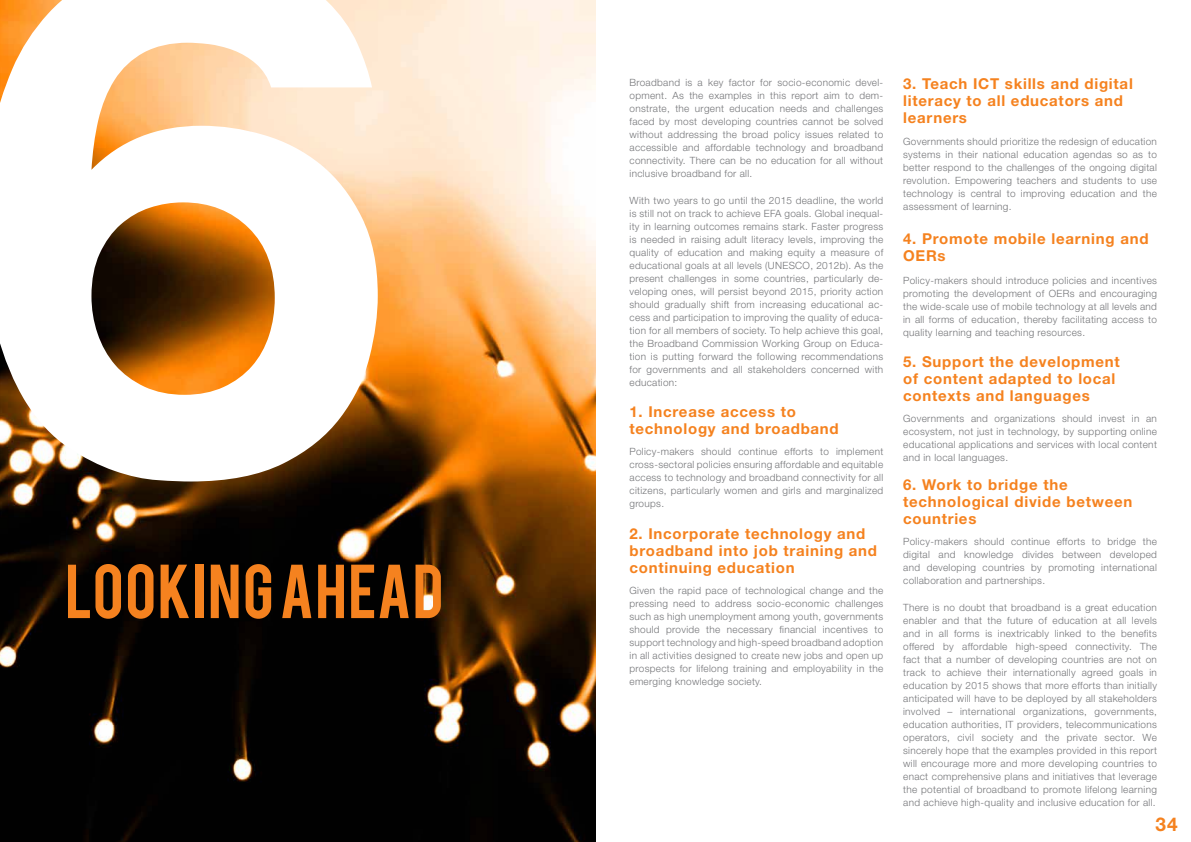
<style>
.page{position:relative;width:1191px;height:842px;background:#fff}
.page>*{position:absolute;margin:0;border:0;box-sizing:border-box;transform-origin:0 0}
.t1{font:700 710px "Pragmatica C";color:#fff}
.t2{font:60px "Bebas";letter-spacing:.02em;color:#f5821f}
.t3{font:700 19px "Helvetica Neue LT Std";color:#f5821f}
.t4{font:700 15px/17px "Helvetica Neue LT Std";letter-spacing:.05em;color:#f5821f}
.t5{font:300 10px/13px "Helvetica Neue LT Std";letter-spacing:.03em;color:#747578;text-align:justify}
</style>
<div class="page">
<img style="left:0;top:0;width:595px;height:842px">
<h1 class="t1" style="left:-49px;top:-156px;width:464px">6</h1>
<h2 class="t2" style="left:65px;top:548px;width:380px">LOOKING AHEAD</h2>
<p class="t5" style="left:629px;top:75px;width:255px">Broadband is a key factor for socio-economic devel&shy;opment. As the examples in this report aim to dem&shy;onstrate, the urgent education needs and challenges faced by most developing countries cannot be solved without addressing the broad policy issues related to accessible and affordable technology and broadband connectivity. There can be no education for all without inclusive broadband for all.</p>
<p class="t5" style="left:629px;top:193px;width:255px">With two years to go until the 2015 deadline, the world is still not on track to achieve EFA goals. Global inequal&shy;ity in learning outcomes remains stark. Faster progress is needed in raising adult literacy levels, improving the quality of education and making equity a measure of educational goals at all levels (UNESCO, 2012b). As the present challenges in some countries, particularly de&shy;veloping ones, will persist beyond 2015, priority action should gradually shift from increasing educational ac&shy;cess and participation to improving the quality of educa&shy;tion for all members of society. To help achieve this goal, the Broadband Commission Working Group on Educa&shy;tion is putting forward the following recommendations for governments and all stakeholders concerned with education:</p>
<h3 class="t4" style="left:629px;top:403px;width:211px">1. Increase access to technology and broadband</h3>
<p class="t5" style="left:629px;top:445px;width:255px">Policy-makers should continue efforts to implement cross-sectoral policies ensuring affordable and equitable access to technology and broadband connectivity for all citizens, particularly women and girls and marginalized groups.</p>
<h3 class="t4" style="left:629px;top:524px;width:249px">2. Incorporate technology and broadband into job training and continuing education</h3>
<p class="t5" style="left:629px;top:584px;width:255px">Given the rapid pace of technological change and the pressing need to address socio-economic challenges such as high unemployment among youth, governments should provide the necessary financial incentives to support technology and high-speed broadband adoption in all activities designed to create new jobs and open up prospects for lifelong training and employability in the emerging knowledge society.</p>
<h3 class="t4" style="left:903px;top:75px;width:231px">3. Teach ICT skills and digital literacy to all educators and learners</h3>
<p class="t5" style="left:903px;top:134px;width:255px">Governments should prioritize the redesign of education systems in their national education agendas so as to better respond to the challenges of the ongoing digital revolution. Empowering teachers and students to use technology is central to improving education and the assessment of learning.</p>
<h3 class="t4" style="left:903px;top:229px;width:247px">4. Promote mobile learning and<br>OERs</h3>
<p class="t5" style="left:903px;top:273px;width:255px">Policy-makers should introduce policies and incentives promoting the development of OERs and encouraging the wide-scale use of mobile technology at all levels and in all forms of education, thereby facilitating access to quality learning and teaching resources.</p>
<h3 class="t4" style="left:903px;top:353px;width:218px">5. Support the development of content adapted to local contexts and languages</h3>
<p class="t5" style="left:903px;top:412px;width:255px">Governments and organizations should invest in an ecosystem, not just in technology, by supporting online educational applications and services with local content and in local languages.</p>
<h3 class="t4" style="left:903px;top:475px;width:231px">6. Work to bridge the technological divide between countries</h3>
<p class="t5" style="left:903px;top:535px;width:255px">Policy-makers should continue efforts to bridge the digital and knowledge divides between developed and developing countries by promoting international collaboration and partnerships.</p>
<p class="t5" style="left:903px;top:601px;width:255px">There is no doubt that broadband is a great education enabler and that the future of education at all levels and in all forms is inextricably linked to the benefits offered by affordable high-speed connectivity. The fact that a number of developing countries are not on track to achieve their internationally agreed goals in education by 2015 shows that more efforts than initially anticipated will have to be deployed by all stakeholders involved – international organizations, governments, education authorities, IT providers, telecommunications operators, civil society and the private sector. We sincerely hope that the examples provided in this report will encourage more and more developing countries to enact comprehensive plans and initiatives that leverage the potential of broadband to promote lifelong learning and achieve high-quality and inclusive education for all.</p>
<h3 class="t3" style="left:1155px;top:812px;width:24px">34</h3>
</div>
